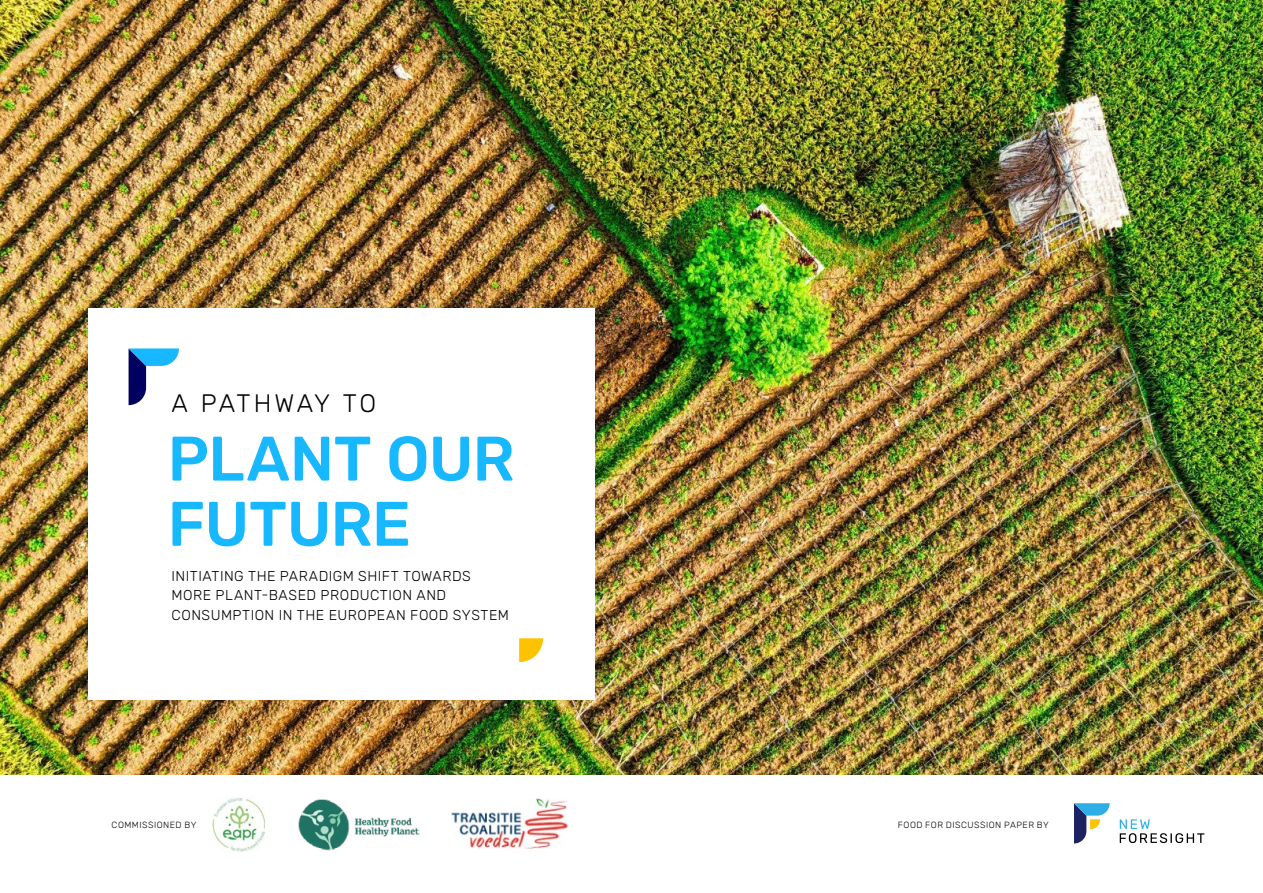
<style>
.page{position:relative;width:1263px;height:893px;background:#fff}
.page>*{position:absolute;margin:0;border:0;box-sizing:border-box;transform-origin:0 0}
.H1_Kop{font:500 62.7px "Rubik";letter-spacing:-.01em;color:#17b8ff}
.H1_Kop-2{font:300 25.35px "Rubik";letter-spacing:.085em;color:#000}
.H1_Kop-3{font:300 14.25px/19.4px "Rubik";letter-spacing:.03em;color:#000}
.H1_Kop-4{font:300 9px "Rubik";letter-spacing:.05em;color:#000}
</style>
<div class="page">
<img style="left:0;top:0;width:1263px;height:774px">
<img style="left:213px;top:798px;width:52px;height:54px">
<img style="left:298px;top:799px;width:121px;height:51px">
<img style="left:451px;top:799px;width:116px;height:49px">
<svg style="left:1074px;top:803px;width:36px;height:40px"></svg>
<svg style="left:1120px;top:819px;width:84px;height:24px"></svg>
<div style="left:88px;top:308px;width:506px;height:391px;background:#fff"></div>
<svg style="left:129px;top:348px;width:50px;height:57px"></svg>
<svg style="left:519px;top:638px;width:24px;height:24px"></svg>
<h1 class="H1_Kop-2" style="left:172px;top:389px;width:206px">A PATHWAY TO</h1>
<h1 class="H1_Kop" style="left:168px;top:424px;width:349px">PLANT OUR</h1>
<h1 class="H1_Kop" style="left:168px;top:489px;width:245px">FUTURE</h1>
<h1 class="H1_Kop-3" style="left:172px;top:567px;width:339px">INITIATING THE PARADIGM SHIFT TOWARDS<br>MORE PLANT-BASED PRODUCTION AND<br>CONSUMPTION IN THE EUROPEAN FOOD SYSTEM</h1>
<h1 class="H1_Kop-4" style="left:112px;top:820px;width:86px">COMMISSIONED BY</h1>
<h1 class="H1_Kop-4" style="left:898px;top:820px;width:152px">FOOD FOR DISCUSSION PAPER BY</h1>
</div>
